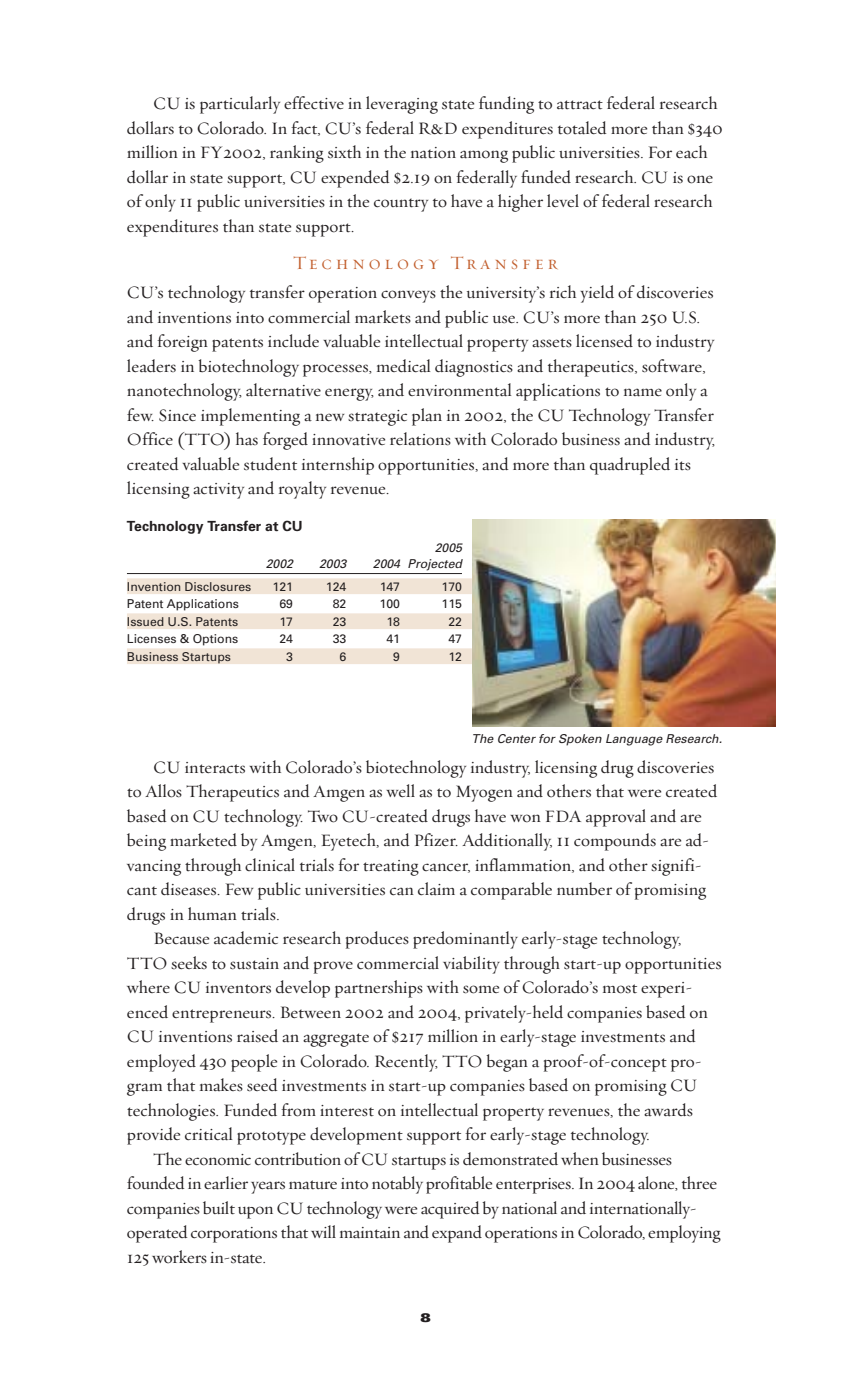
<style>
.page{position:relative;width:851px;height:1386px;background:#fff}
.page>*{position:absolute;margin:0;border:0;box-sizing:border-box;transform-origin:0 0}
.t1{font:19.25px "Requiem Display HTF Small Caps";letter-spacing:.2em;color:#c2602f}
.t2{font:17.5px/24.5px "Requiem Text HTF Roman";color:#231f20}
.t3{font:700 14px "Univers";color:#231f20}
.t4{font:12.25px "Univers";color:#231f20}
.t5{font:italic 12.25px "Univers";color:#231f20}
.t6{font:900 expanded 12.25px "Univers";color:#231f20}
</style>
<div class="page">
<hr style="left:127px;top:573px;width:335px;height:1px;background:#231f20">
<div style="left:127px;top:578px;width:345px;height:16px;background:#f1e4d6"></div>
<div style="left:127px;top:613px;width:345px;height:16px;background:#f1e4d6"></div>
<div style="left:127px;top:648px;width:345px;height:16px;background:#f1e4d6"></div>
<img style="left:472px;top:520px;width:303px;height:207px">
<p class="t2" style="left:127px;top:94px;width:597px;text-indent:26px">CU is particularly effective in leveraging state funding to attract federal research dollars to Colorado. In fact, CU’s federal R&amp;D expenditures totaled more than $340 million in FY2002, ranking sixth in the nation among public universities. For each dollar in state support, CU expended $2.19 on federally funded research. CU is one of only 11 public universities in the country to have a higher level of federal research expenditures than state support.</p>
<p class="t1" style="left:293px;top:251px;width:266px">Technology Transfer</p>
<p class="t2" style="left:127px;top:283px;width:589px">CU’s technology transfer operation conveys the university’s rich yield of discoveries and inventions into commercial markets and public use. CU’s more than 250 U.S. and foreign patents include valuable intellectual property assets licensed to industry leaders in biotechnology processes, medical diagnostics and therapeutics, software, nanotechnology, alternative energy, and environmental applications to name only a few. Since implementing a new strategic plan in 2002, the CU Technology Transfer Office (TTO) has forged innovative relations with Colorado business and industry, created valuable student internship opportunities, and more than quadrupled its licensing activity and royalty revenue.</p>
<p class="t3" style="left:127px;top:521px;width:177px">Technology Transfer at CU</p>
<p class="t5" style="left:434px;top:543px;width:29px">2005</p>
<p class="t5" style="left:266px;top:559px;width:29px">2002</p>
<p class="t5" style="left:319px;top:559px;width:29px">2003</p>
<p class="t5" style="left:373px;top:559px;width:91px">2004 Projected</p>
<p class="t4" style="left:127px;top:582px;width:126px">Invention Disclosures</p>
<p class="t4" style="left:272px;top:582px;width:22px">121</p>
<p class="t4" style="left:326px;top:582px;width:22px">124</p>
<p class="t4" style="left:379px;top:582px;width:22px">147</p>
<p class="t4" style="left:441px;top:582px;width:22px">170</p>
<p class="t4" style="left:127px;top:599px;width:114px">Patent Applications</p>
<p class="t4" style="left:279px;top:599px;width:15px">69</p>
<p class="t4" style="left:333px;top:599px;width:15px">82</p>
<p class="t4" style="left:379px;top:599px;width:22px">100</p>
<p class="t4" style="left:441px;top:599px;width:22px">115</p>
<p class="t4" style="left:127px;top:617px;width:113px">Issued U.S. Patents</p>
<p class="t4" style="left:279px;top:617px;width:15px">17</p>
<p class="t4" style="left:333px;top:617px;width:15px">23</p>
<p class="t4" style="left:386px;top:617px;width:15px">18</p>
<p class="t4" style="left:448px;top:617px;width:15px">22</p>
<p class="t4" style="left:127px;top:634px;width:113px">Licenses &amp; Options</p>
<p class="t4" style="left:279px;top:634px;width:15px">24</p>
<p class="t4" style="left:333px;top:634px;width:15px">33</p>
<p class="t4" style="left:386px;top:634px;width:15px">41</p>
<p class="t4" style="left:448px;top:634px;width:15px">47</p>
<p class="t4" style="left:127px;top:652px;width:105px">Business Startups</p>
<p class="t4" style="left:286px;top:652px;width:8px">3</p>
<p class="t4" style="left:339px;top:652px;width:8px">6</p>
<p class="t4" style="left:393px;top:652px;width:8px">9</p>
<p class="t4" style="left:448px;top:652px;width:15px">12</p>
<p class="t5" style="left:471px;top:734px;width:252px">The Center for Spoken Language Research.</p>
<p class="t2" style="left:153px;top:757px;width:562px">CU interacts with Colorado’s biotechnology industry, licensing drug discoveries</p>
<p class="t2" style="left:127px;top:781px;width:591px">to Allos Therapeutics and Amgen as well as to Myogen and others that were created</p>
<p class="t2" style="left:127px;top:806px;width:576px">based on CU technology. Two CU-created drugs have won FDA approval and are</p>
<p class="t2" style="left:127px;top:830px;width:583px">being marketed by Amgen, Eyetech, and Pfizer. Additionally, 11 compounds are ad-</p>
<p class="t2" style="left:127px;top:855px;width:576px">vancing through clinical trials for treating cancer, inflammation, and other signifi-</p>
<p class="t2" style="left:127px;top:879px;width:580px">cant diseases. Few public universities can claim a comparable number of promising</p>
<p class="t2" style="left:127px;top:904px;width:154px">drugs in human trials.</p>
<p class="t2" style="left:153px;top:928px;width:529px">Because academic research produces predominantly early-stage technology,</p>
<p class="t2" style="left:127px;top:953px;width:596px">TTO seeks to sustain and prove commercial viability through start-up opportunities</p>
<p class="t2" style="left:127px;top:977px;width:567px">where CU inventors develop partnerships with some of Colorado’s most experi-</p>
<p class="t2" style="left:127px;top:1002px;width:582px">enced entrepreneurs. Between 2002 and 2004, privately-held companies based on</p>
<p class="t2" style="left:127px;top:1026px;width:570px">CU inventions raised an aggregate of $217 million in early-stage investments and</p>
<p class="t2" style="left:127px;top:1051px;width:576px">employed 430 people in Colorado. Recently, TTO began a proof-of-concept pro-</p>
<p class="t2" style="left:127px;top:1075px;width:572px">gram that makes seed investments in start-up companies based on promising CU</p>
<p class="t2" style="left:127px;top:1100px;width:567px">technologies. Funded from interest on intellectual property revenues, the awards</p>
<p class="t2" style="left:127px;top:1124px;width:524px">provide critical prototype development support for early-stage technology.</p>
<p class="t2" style="left:153px;top:1149px;width:520px">The economic contribution of CU startups is demonstrated when businesses</p>
<p class="t2" style="left:127px;top:1173px;width:591px">founded in earlier years mature into notably profitable enterprises. In 2004 alone, three</p>
<p class="t2" style="left:127px;top:1198px;width:571px">companies built upon CU technology were acquired by national and internationally-</p>
<p class="t2" style="left:127px;top:1222px;width:595px">operated corporations that will maintain and expand operations in Colorado, employing</p>
<p class="t2" style="left:127px;top:1247px;width:141px">125 workers in-state.</p>
<p class="t6" style="left:420px;top:1313px;width:12px">8</p>
</div>
